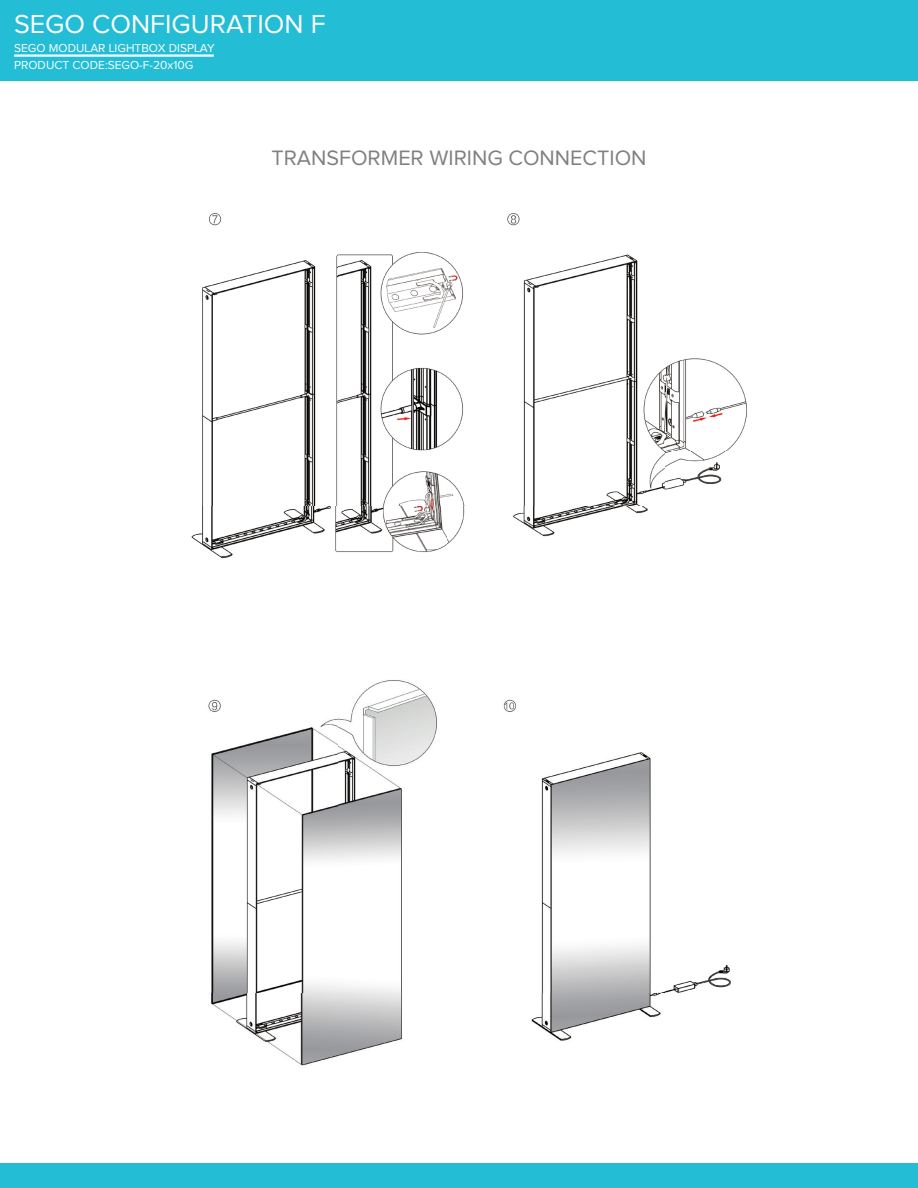
<style>
.page{position:relative;width:918px;height:1188px;background:#fff}
.page>*{position:absolute;margin:0;border:0;box-sizing:border-box;transform-origin:0 0}
.t1{font:27px "Proxima Nova";color:#fff}
.t2{font:21.6px "Proxima Nova";color:#808083}
.t3{font:12.6px "Proxima Nova";color:#fff}
.t4{font:12px "Proxima Nova";color:#fff}
</style>
<div class="page">
<div style="left:0;top:1164px;width:918px;height:24px;background:#23bdd6"></div>
<div style="left:0;top:0;width:918px;height:81px;background:#23bdd6"></div>
<hr style="left:14px;top:54px;width:200px;height:3px;background:#fff">
<img style="left:208px;top:680px;width:523px;height:386px">
<img style="left:191px;top:213px;width:556px;height:346px">
<h1 class="t1" style="left:14px;top:12px;width:313px">SEGO CONFIGURATION F</h1>
<p class="t4" style="left:14px;top:60px;width:181px">PRODUCT CODE:SEGO-F-20x10G</p>
<p class="t3" style="left:6px;top:23px;width:191px">PRODUCT CODE: SEGO-100X225</p>
<p class="t4" style="left:14px;top:42px;width:202px">SEGO MODULAR LIGHTBOX DISPLAY</p>
<h2 class="t2" style="left:271px;top:148px;width:377px">TRANSFORMER WIRING CONNECTION</h2>
</div>
